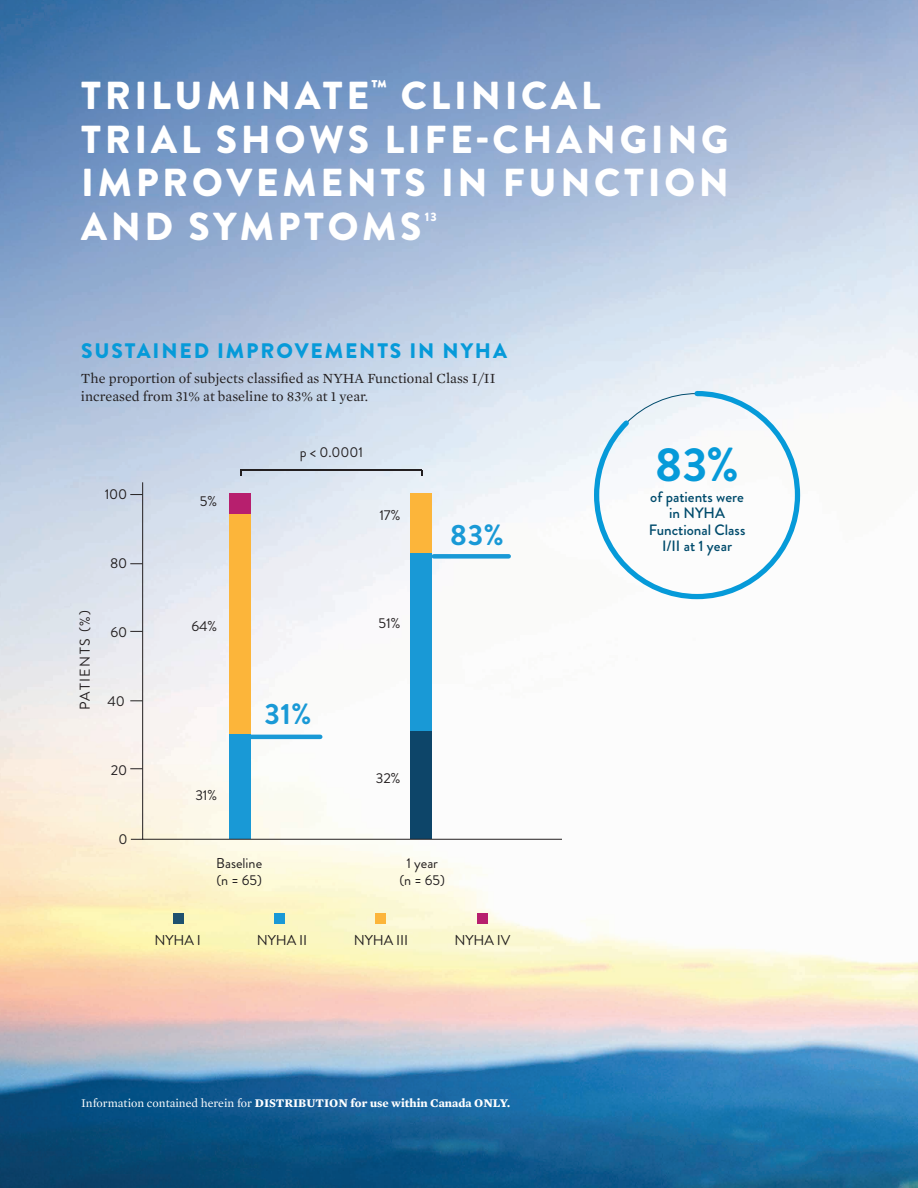
<style>
.page{position:relative;width:918px;height:1188px;background:#fff}
.page>*{position:absolute;margin:0;border:0;box-sizing:border-box;transform-origin:0 0}
.t1{font:700 47.7px "Brandon Grotesque";color:#069ad9}
.t2{font:900 39px/43.5px "Brandon Grotesque";letter-spacing:.095em;color:#fff}
.t3{font:700 29.25px "Brandon Grotesque";color:#1999d6}
.t4{font:900 21px "Brandon Grotesque";letter-spacing:.09em;color:#069ad9}
.t5{font:500 15px/16.5px "Brandon Grotesque";color:#004b6c;text-align:center}
.t6{font:14.25px/18px "Mercury Text G1";color:#231f20}
.t7{font:14.25px/17.1px "Brandon Grotesque";color:#231f20}
.t8{font:14.25px "Brandon Grotesque";letter-spacing:.1em;color:#231f20}
.t9{font:900 12.3px "Brandon Grotesque";color:#fff}
.t10{font:700 12px "Mercury Text G1";color:#fff}
.s1{font-weight:400}
</style>
<div class="page">
<img style="left:0;top:0;width:918px;height:1188px">
<svg style="left:130px;top:494px;width:12px;height:1px"></svg>
<svg style="left:130px;top:563px;width:12px;height:1px"></svg>
<svg style="left:130px;top:631px;width:12px;height:1px"></svg>
<svg style="left:130px;top:768px;width:12px;height:1px"></svg>
<svg style="left:130px;top:700px;width:12px;height:1px"></svg>
<div style="left:173px;top:913px;width:11px;height:10px;background:#1e516f"></div>
<div style="left:376px;top:913px;width:10px;height:10px;background:#fcb53a"></div>
<div style="left:477px;top:913px;width:10px;height:10px;background:#b71f6e"></div>
<div style="left:274px;top:913px;width:11px;height:10px;background:#1999d6"></div>
<hr style="left:241px;top:470px;width:181px;height:1px;background:#231f20">
<svg style="left:142px;top:482px;width:420px;height:358px"></svg>
<svg style="left:591px;top:388px;width:212px;height:214px"></svg>
<h2 class="t2" style="left:81px;top:75px;width:649px">TRILUMINATE<sup>™</sup> CLINICAL<br>TRIAL SHOWS LIFE-CHANGING<br>IMPROVEMENTS IN FUNCTION<br>AND SYMPTOMS</h2>
<p class="t9" style="left:425px;top:208px;width:13px">13</p>
<h3 class="t4" style="left:81px;top:336px;width:427px">SUSTAINED IMPROVEMENTS IN NYHA</h3>
<p class="t6" style="left:81px;top:368px;width:416px">The proportion of subjects classified as NYHA Functional Class I/II increased from 31% at baseline to 83% at 1 year.</p>
<p class="t7" style="left:105px;top:486px;width:24px">100</p>
<p class="t8" style="left:75px;top:710px;width:101px;rotate:-90deg">PATIENTS (%)</p>
<p class="t7" style="left:110px;top:555px;width:19px">80</p>
<p class="t7" style="left:111px;top:624px;width:18px">60</p>
<p class="t7" style="left:108px;top:693px;width:19px">40</p>
<p class="t7" style="left:111px;top:762px;width:18px">20</p>
<p class="t7" style="left:119px;top:831px;width:11px">0</p>
<p class="t7" style="left:200px;top:493px;width:19px">5%</p>
<p class="t7" style="left:300px;top:444px;width:65px">p &lt; 0.0001</p>
<p class="t7" style="left:379px;top:507px;width:22px">17%</p>
<h3 class="t3" style="left:450px;top:514px;width:55px">83%</h3>
<p class="t7" style="left:191px;top:617px;width:27px">64%</p>
<p class="t7" style="left:195px;top:787px;width:23px">31%</p>
<h3 class="t3" style="left:264px;top:694px;width:49px">31%</h3>
<p class="t7" style="left:216px;top:855px;width:47px">Baseline (n = 65)</p>
<p class="t7" style="left:379px;top:615px;width:23px">51%</p>
<p class="t7" style="left:376px;top:770px;width:26px">32%</p>
<p class="t7" style="left:399px;top:855px;width:47px;text-align:center">1 year (n = 65)</p>
<p class="t7" style="left:155px;top:931px;width:48px">NYHA I</p>
<p class="t7" style="left:257px;top:931px;width:52px">NYHA II</p>
<p class="t7" style="left:354px;top:931px;width:56px">NYHA III</p>
<p class="t7" style="left:455px;top:931px;width:57px">NYHA IV</p>
<p class="t10" style="left:81px;top:1094px;width:431px"><span class="s1">Information contained herein for</span> DISTRIBUTION for use within Canada ONLY.</p>
<h1 class="t1" style="left:655px;top:431px;width:85px">83%</h1>
<p class="t5" style="left:649px;top:489px;width:98px">of patients were in NYHA<br>Functional Class<br>I/II at 1 year</p>
</div>
